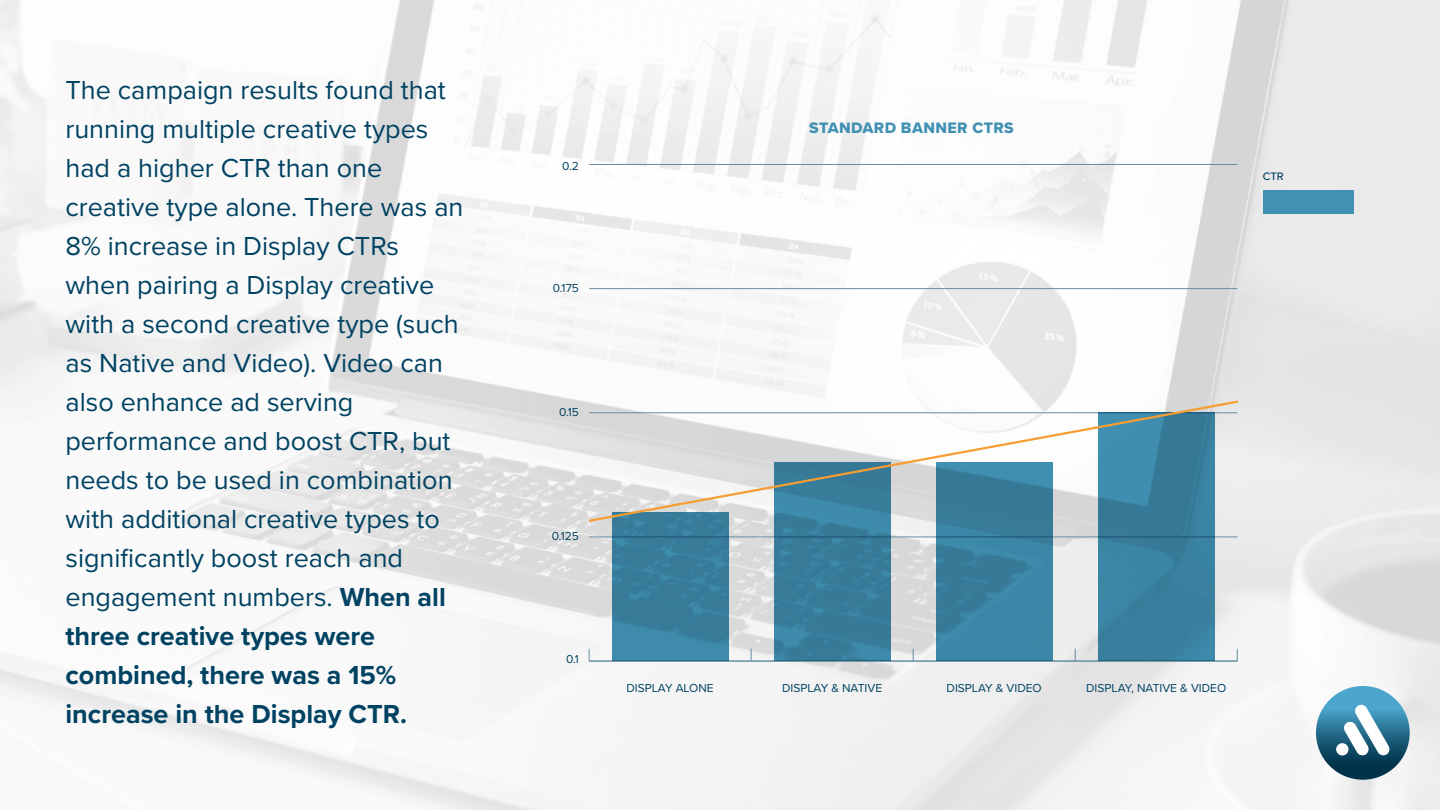
<style>
.page{position:relative;width:1440px;height:810px;background:#fff}
.page>*{position:absolute;margin:0;border:0;box-sizing:border-box;transform-origin:0 0}
.t1{font:27px/39px "Proxima Nova";color:#004262}
.t2{font:15.75px "Proxima Nova Extrabld";letter-spacing:.025em;color:#4191b3}
.t3{font:12px "Proxima Nova";color:#004262}
.t4{font:500 11.25px "Proxima Nova";color:#004262}
.s1{font-weight:700}
</style>
<div class="page">
<img style="left:0;top:0;width:1440px;height:810px">
<svg style="left:1316px;top:686px;width:94px;height:94px;background:#276b8a"></svg>
<svg style="left:1336px;top:704px;width:54px;height:52px"></svg>
<div style="left:1263px;top:190px;width:91px;height:24px;background:#4191b3"></div>
<svg style="left:589px;top:649px;width:1px;height:12px"></svg>
<svg style="left:751px;top:649px;width:1px;height:12px"></svg>
<svg style="left:913px;top:649px;width:1px;height:12px"></svg>
<svg style="left:1075px;top:649px;width:1px;height:12px"></svg>
<svg style="left:1237px;top:649px;width:1px;height:12px"></svg>
<hr style="left:589px;top:661px;width:649px;height:1px;background:#668ea1">
<hr style="left:589px;top:537px;width:649px;height:1px;background:#668ea1">
<hr style="left:589px;top:288px;width:649px;height:1px;background:#668ea1">
<hr style="left:589px;top:164px;width:649px;height:1px;background:#668ea1">
<svg style="left:612px;top:523px;width:116px;height:138px;background:#387f9d"></svg>
<svg style="left:774px;top:523px;width:116px;height:138px;background:#377c9a"></svg>
<div style="left:936px;top:462px;width:117px;height:199px;background:linear-gradient(to right,#397f9d,#3b86a6)"></div>
<div style="left:1098px;top:413px;width:117px;height:248px;background:#397f9d"></div>
<svg style="left:587px;top:399px;width:653px;height:124px"></svg>
<p class="t1" style="left:65px;top:69px;width:400px">The campaign results found that running multiple creative types had a higher CTR than one creative type alone. There was an<br>8% increase in Display CTRs when pairing a Display creative with a second creative type (such as Native and Video). Video can also enhance ad serving performance and boost CTR, but needs to be used in combination with additional creative types to significantly boost reach and engagement numbers. <span class="s1">When all three creative types were combined, there was a 15% increase in the Display CTR.</span></p>
<p class="t3" style="left:562px;top:157px;width:18px">0.2</p>
<p class="t3" style="left:553px;top:279px;width:28px">0.175</p>
<p class="t3" style="left:559px;top:403px;width:21px">0.15</p>
<p class="t3" style="left:552px;top:527px;width:28px">0.125</p>
<p class="t3" style="left:566px;top:650px;width:14px">0.1</p>
<p class="t2" style="left:809px;top:116px;width:206px">STANDARD BANNER CTRS</p>
<p class="t4" style="left:1263px;top:167px;width:23px">CTR</p>
<p class="t3" style="left:626px;top:679px;width:89px">DISPLAY ALONE</p>
<p class="t3" style="left:782px;top:679px;width:102px">DISPLAY &amp; NATIVE</p>
<p class="t3" style="left:947px;top:679px;width:97px">DISPLAY &amp; VIDEO</p>
<p class="t3" style="left:1086px;top:679px;width:141px">DISPLAY, NATIVE &amp; VIDEO</p>
</div>
